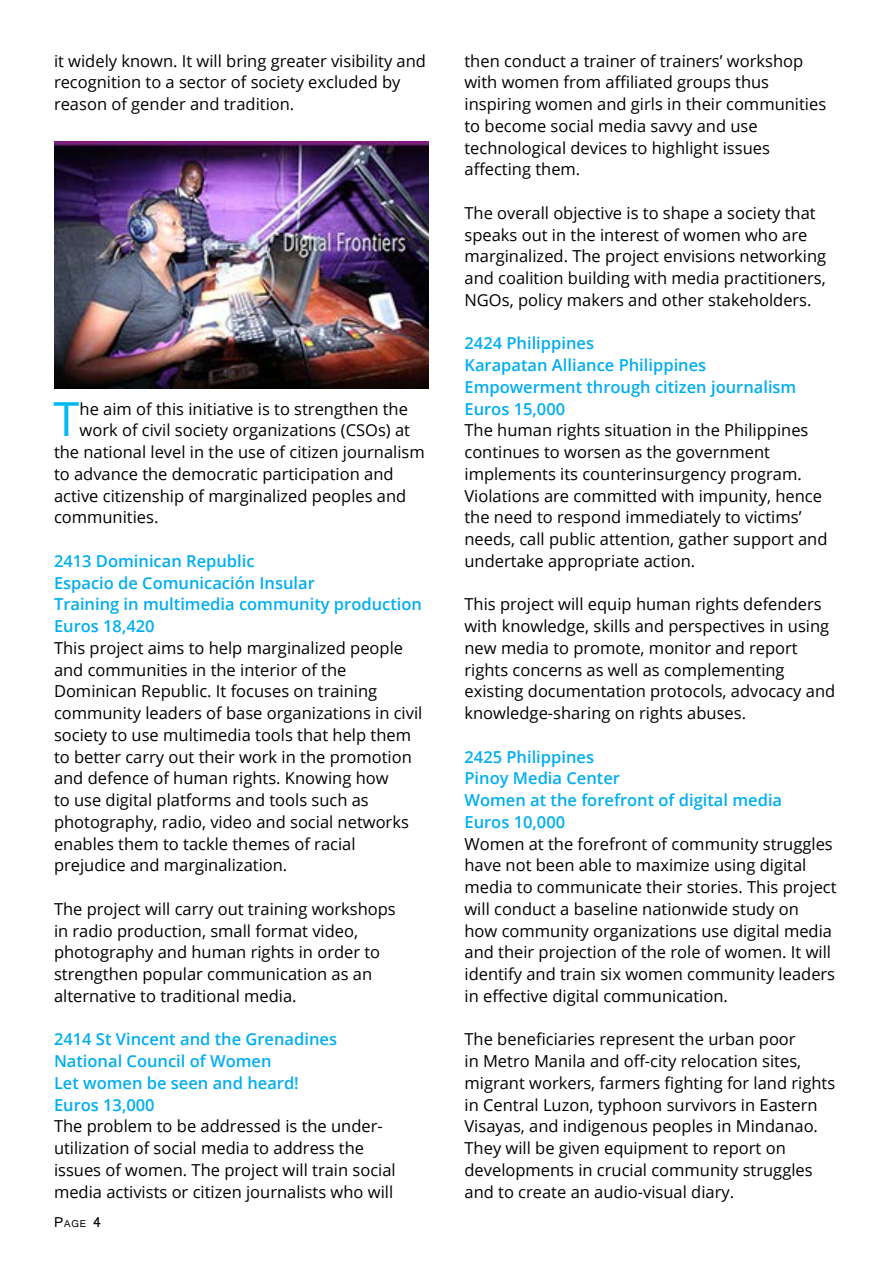
<style>
.page{position:relative;width:893px;height:1263px;background:#fff}
.page>*{position:absolute;margin:0;border:0;box-sizing:border-box;transform-origin:0 0}
.t1{font:46.95px "Open Sans";color:#00b9f1}
.t2{font:16.5px/21.8px "Open Sans";color:#000}
.t3{font:600 16.5px/21.8px "Open Sans";color:#00aeef}
.t4{font:10.5px "Gautami";color:#000}
.s1{font-size:15px}
</style>
<div class="page">
<img style="left:54px;top:141px;width:374px;height:248px">
<p class="t2" style="left:54px;top:49px;width:373px">it widely known. It will bring greater visibility and recognition to a sector of society excluded by reason of gender and tradition.</p>
<h1 class="t1" style="left:54px;top:387px;width:27px">T</h1>
<p class="t2" style="left:80px;top:397px;width:330px">he aim of this initiative is to strengthen the</p>
<p class="t2" style="left:80px;top:419px;width:332px">work of civil society organizations (CSOs) at</p>
<p class="t2" style="left:54px;top:441px;width:372px">the national level in the use of citizen journalism</p>
<p class="t2" style="left:54px;top:463px;width:341px">to advance the democratic participation and</p>
<p class="t2" style="left:54px;top:484px;width:354px">active citizenship of marginalized peoples and</p>
<p class="t2" style="left:54px;top:506px;width:106px">communities.</p>
<p class="t3" style="left:54px;top:550px;width:369px">2413 Dominican Republic<br>Espacio de Comunicación Insular<br>Training in multimedia community production<br>Euros 18,420</p>
<p class="t2" style="left:54px;top:637px;width:370px">This project aims to help marginalized people and communities in the interior of the Dominican Republic. It focuses on training community leaders of base organizations in civil society to use multimedia tools that help them to better carry out their work in the promotion and defence of human rights. Knowing how<br>to use digital platforms and tools such as photography, radio, video and social networks enables them to tackle themes of racial prejudice and marginalization.</p>
<p class="t2" style="left:54px;top:898px;width:343px">The project will carry out training workshops in radio production, small format video, photography and human rights in order to strengthen popular communication as an alternative to traditional media.</p>
<p class="t3" style="left:54px;top:1028px;width:285px">2414 St Vincent and the Grenadines<br>National Council of Women<br>Let women be seen and heard!<br>Euros 13,000</p>
<p class="t2" style="left:54px;top:1115px;width:343px">The problem to be addressed is the under&shy;utilization of social media to address the issues of women. The project will train social media activists or citizen journalists who will</p>
<p class="t4" style="left:54px;top:1217px;width:49px"><span class="s1">P</span>age <span class="s1">4</span></p>
<p class="t2" style="left:464px;top:49px;width:363px">then conduct a trainer of trainers’ workshop with women from affiliated groups thus inspiring women and girls in their communities to become social media savvy and use technological devices to highlight issues affecting them.</p>
<p class="t2" style="left:464px;top:201px;width:363px">The overall objective is to shape a society that speaks out in the interest of women who are marginalized. The project envisions networking and coalition building with media practitioners, NGOs, policy makers and other stakeholders.</p>
<p class="t3" style="left:464px;top:332px;width:333px">2424 Philippines<br>Karapatan Alliance Philippines<br>Empowerment through citizen journalism<br>Euros 15,000</p>
<p class="t2" style="left:464px;top:419px;width:365px">The human rights situation in the Philippines continues to worsen as the government implements its counterinsurgency program.<br>Violations are committed with impunity, hence the need to respond immediately to victims’ needs, call public attention, gather support and undertake appropriate action.</p>
<p class="t2" style="left:464px;top:593px;width:372px">This project will equip human rights defenders with knowledge, skills and perspectives in using new media to promote, monitor and report rights concerns as well as complementing existing documentation protocols, advocacy and knowledge-sharing on rights abuses.</p>
<p class="t3" style="left:464px;top:745px;width:319px">2425 Philippines<br>Pinoy Media Center<br>Women at the forefront of digital media<br>Euros 10,000</p>
<p class="t2" style="left:464px;top:832px;width:374px">Women at the forefront of community struggles have not been able to maximize using digital media to communicate their stories. This project will conduct a baseline nationwide study on<br>how community organizations use digital media and their projection of the role of women. It will identify and train six women community leaders in effective digital communication.</p>
<p class="t2" style="left:464px;top:1028px;width:372px">The beneficiaries represent the urban poor<br>in Metro Manila and off-city relocation sites, migrant workers, farmers fighting for land rights in Central Luzon, typhoon survivors in Eastern Visayas, and indigenous peoples in Mindanao.<br>They will be given equipment to report on developments in crucial community struggles and to create an audio-visual diary.</p>
</div>
